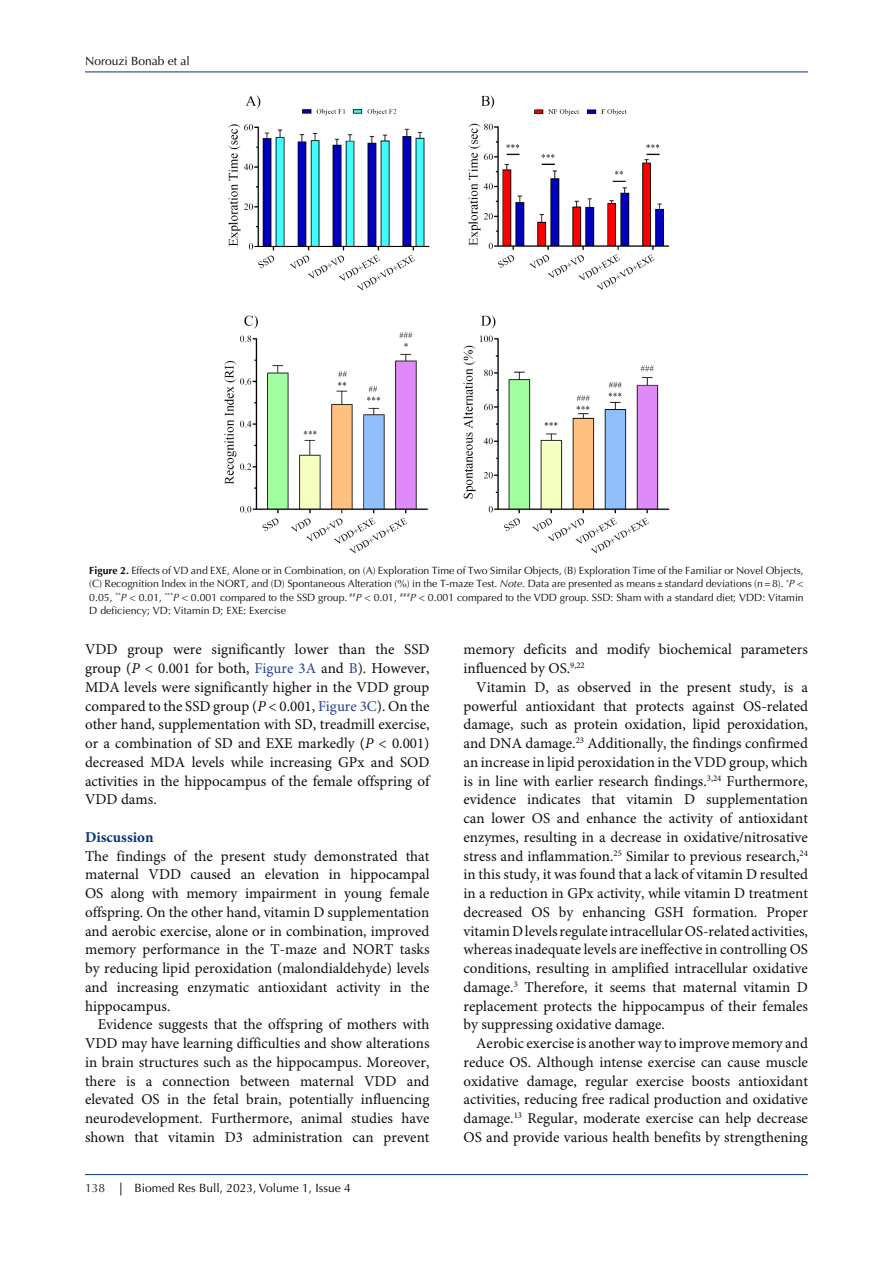
<style>
.page{position:relative;width:893px;height:1263px;background:#fff}
.page>*{position:absolute;margin:0;border:0;box-sizing:border-box;transform-origin:0 0}
.t1{font:15px/18.8px "Minion Pro";color:#0d0d0d;text-align:justify}
.heading_1{font:700 15px "Minion Pro";color:#053278}
.t2{font:12px "Optima LT Std";color:#040503}
.t3{font:12px "Optima LT Std";color:#000}
.t4{font:12px "Optima LT Std";color:#231f20}
.t5{font:10.5px/13.5px "Optima LT Std";color:#0d0d0d;text-align:justify}
.s1{font-weight:700}
.s2{font-style:italic}
.s3{color:#253f8e}
</style>
<div class="page">
<hr style="left:85px;top:72px;width:723px;height:1px;background:#053278">
<hr style="left:85px;top:1174px;width:723px;height:1px;background:#053278">
<svg style="left:120px;top:1182px;width:1px;height:13px"></svg>
<img style="left:224px;top:95px;width:446px;height:458px">
<p class="t3" style="left:85px;top:54px;width:106px">Norouzi Bonab et al</p>
<p class="t5" style="left:89px;top:563px;width:716px"><span class="s1">Figure 2.</span> Effects of VD and EXE, Alone or in Combination, on (A) Exploration Time of Two Similar Objects, (B) Exploration Time of the Familiar or Novel Objects, (C) Recognition Index in the NORT, and (D) Spontaneous Alteration (%) in the T-maze Test. <span class="s2">Note</span>. Data are presented as means±standard deviations (n=8). <sup>*</sup><span class="s2">P</span> &lt; 0.05, <sup>**</sup><span class="s2">P</span> &lt; 0.01, <sup>***</sup><span class="s2">P</span> &lt; 0.001 compared to the SSD group. <sup>##</sup><span class="s2">P</span> &lt; 0.01, <sup>###</sup><span class="s2">P</span> &lt; 0.001 compared to the VDD group. SSD: Sham with a standard diet; VDD: Vitamin D deficiency; VD: Vitamin D; EXE: Exercise</p>
<p class="t1" style="left:85px;top:641px;width:346px">VDD group were significantly lower than the SSD group (<span class="s2">P</span> &lt; 0.001 for both, <span class="s3">Figure 3A</span> and <span class="s3">B</span>). However, MDA levels were significantly higher in the VDD group compared to the SSD group (<span class="s2">P</span> &lt; 0.001, <span class="s3">Figure 3C</span>). On the other hand, supplementation with SD, treadmill exercise, or a combination of SD and EXE markedly (<span class="s2">P</span> &lt; 0.001) decreased MDA levels while increasing GPx and SOD activities in the hippocampus of the female offspring of VDD dams.</p>
<p class="heading_1" style="left:85px;top:826px;width:70px">Discussion</p>
<p class="t1" style="left:85px;top:847px;width:346px">The findings of the present study demonstrated that maternal VDD caused an elevation in hippocampal OS along with memory impairment in young female offspring. On the other hand, vitamin D supplementation and aerobic exercise, alone or in combination, improved memory performance in the T-maze and NORT tasks by reducing lipid peroxidation (malondialdehyde) levels and increasing enzymatic antioxidant activity in the hippocampus.</p>
<p class="t1" style="left:85px;top:1016px;width:346px;text-indent:13px">Evidence suggests that the offspring of mothers with VDD may have learning difficulties and show alterations in brain structures such as the hippocampus. Moreover, there is a connection between maternal VDD and elevated OS in the fetal brain, potentially influencing neurodevelopment. Furthermore, animal studies have shown that vitamin D3 administration can prevent</p>
<p class="t4" style="left:85px;top:1180px;width:22px">138</p>
<p class="t2" style="left:134px;top:1180px;width:218px">Biomed Res Bull, 2023, Volume 1, Issue 4</p>
<p class="t1" style="left:463px;top:641px;width:346px">memory deficits and modify biochemical parameters influenced by OS.<sup>9,22</sup></p>
<p class="t1" style="left:463px;top:678px;width:346px;text-indent:13px">Vitamin D, as observed in the present study, is a powerful antioxidant that protects against OS-related damage, such as protein oxidation, lipid peroxidation, and DNA damage.<sup>23</sup> Additionally, the findings confirmed an increase in lipid peroxidation in the VDD group, which is in line with earlier research findings.<sup>3,24</sup> Furthermore, evidence indicates that vitamin D supplementation can lower OS and enhance the activity of antioxidant enzymes, resulting in a decrease in oxidative/nitrosative stress and inflammation.<sup>25</sup> Similar to previous research,<sup>24 </sup>in this study, it was found that a lack of vitamin D resulted in a reduction in GPx activity, while vitamin D treatment decreased OS by enhancing GSH formation. Proper vitamin D levels regulate intracellular OS-related activities, whereas inadequate levels are ineffective in controlling OS conditions, resulting in amplified intracellular oxidative damage.<sup>3</sup> Therefore, it seems that maternal vitamin D replacement protects the hippocampus of their females by suppressing oxidative damage.</p>
<p class="t1" style="left:463px;top:1034px;width:346px;text-indent:13px">Aerobic exercise is another way to improve memory and reduce OS. Although intense exercise can cause muscle oxidative damage, regular exercise boosts antioxidant activities, reducing free radical production and oxidative damage.<sup>13</sup> Regular, moderate exercise can help decrease OS and provide various health benefits by strengthening</p>
</div>
